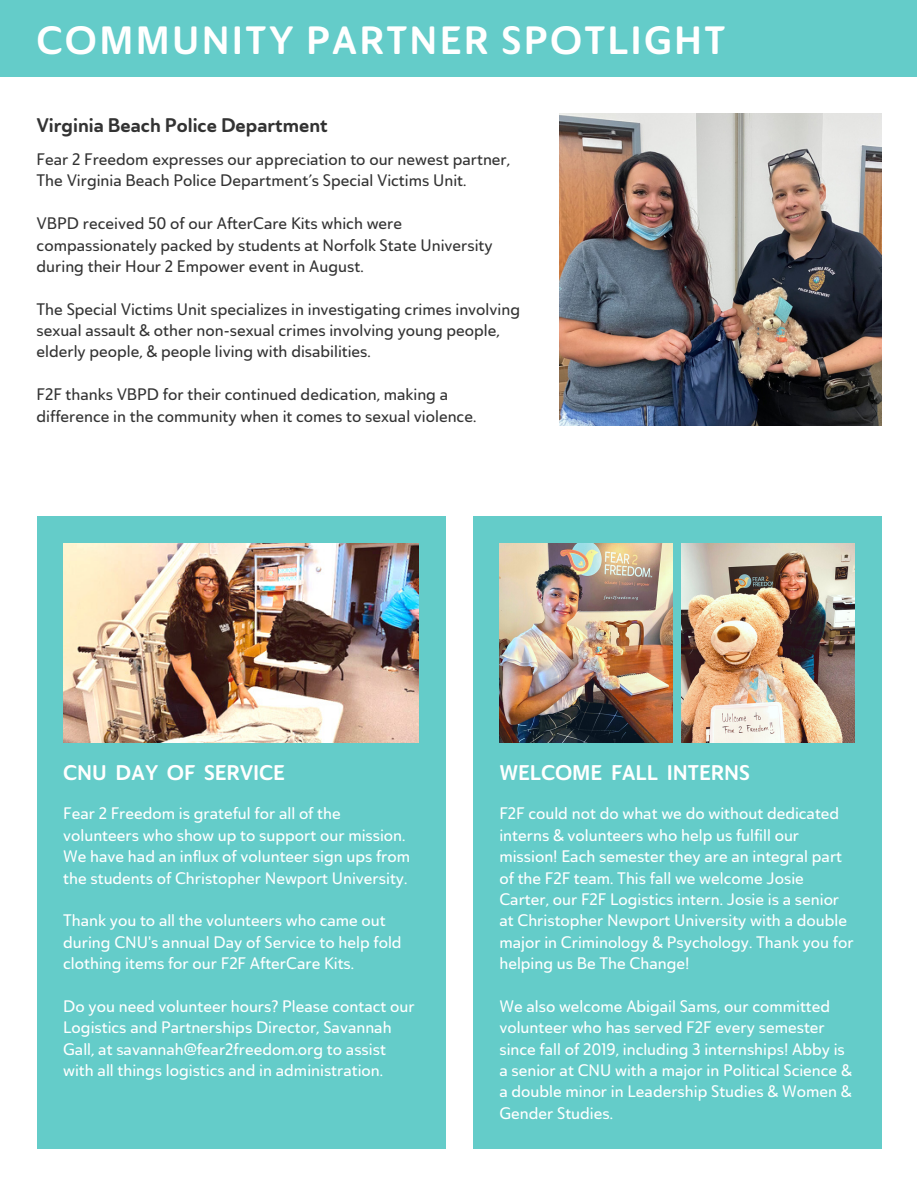
<style>
.page{position:relative;width:918px;height:1188px;background:#fff}
.page>*{position:absolute;margin:0;border:0;box-sizing:border-box;transform-origin:0 0}
.t1{font:39px "Ainslie Sans Nor Bol";letter-spacing:.06em;color:#fff}
.t2{font:21px "Ainslie Sans Nor Bol";color:#fff}
.t3{font:19.5px "Ainslie Sans Nor Bol";color:#333}
.t4{font:16.5px/21.3px "Ainslie Sans Nor Med";color:#fff}
.t5{font:16.5px/21.3px "Ainslie Sans Nor Med";color:#333}
</style>
<div class="page">
<div style="left:0;top:0;width:917px;height:77px;background:#64ccc9"></div>
<img style="left:560px;top:114px;width:321px;height:311px">
<div style="left:473px;top:516px;width:408px;height:633px;background:#64ccc9"></div>
<img style="left:499px;top:543px;width:174px;height:199px">
<div style="left:37px;top:516px;width:408px;height:633px;background:#64ccc9"></div>
<img style="left:63px;top:543px;width:356px;height:199px">
<img style="left:681px;top:543px;width:173px;height:199px">
<h1 class="t1" style="left:37px;top:15px;width:690px">COMMUNITY PARTNER SPOTLIGHT</h1>
<p class="t3" style="left:37px;top:112px;width:293px">Virginia Beach Police Department</p>
<p class="t5" style="left:37px;top:148px;width:475px">Fear 2 Freedom expresses our appreciation to our newest partner,<br>The Virginia Beach Police Department’s Special Victims Unit.</p>
<p class="t5" style="left:37px;top:212px;width:458px">VBPD received 50 of our AfterCare Kits which were compassionately packed by students at Norfolk State University during their Hour 2 Empower event in August.</p>
<p class="t5" style="left:37px;top:298px;width:485px">The Special Victims Unit specializes in investigating crimes involving sexual assault &amp; other non-sexual crimes involving young people, elderly people, &amp; people living with disabilities.</p>
<p class="t5" style="left:37px;top:383px;width:441px">F2F thanks VBPD for their continued dedication, making a difference in the community when it comes to sexual violence.</p>
<p class="t2" style="left:63px;top:759px;width:223px">CNU DAY OF SERVICE</p>
<p class="t4" style="left:63px;top:803px;width:349px">Fear 2 Freedom is grateful for all of the volunteers who show up to support our mission.<br>We have had an influx of volunteer sign ups from the students of Christopher Newport University.</p>
<p class="t4" style="left:63px;top:909px;width:340px">Thank you to all the volunteers who came out during CNU's annual Day of Service to help fold clothing items for our F2F AfterCare Kits.</p>
<p class="t4" style="left:63px;top:995px;width:353px">Do you need volunteer hours? Please contact our Logistics and Partnerships Director, Savannah Gall, at savannah@fear2freedom.org to assist with all things logistics and in administration.</p>
<p class="t2" style="left:499px;top:759px;width:252px">WELCOME FALL INTERNS</p>
<p class="t4" style="left:499px;top:803px;width:356px">F2F could not do what we do without dedicated interns &amp; volunteers who help us fulfill our mission! Each semester they are an integral part of the F2F team. This fall we welcome Josie Carter, our F2F Logistics intern. Josie is a senior at Christopher Newport University with a double major in Criminology &amp; Psychology. Thank you for helping us Be The Change!</p>
<p class="t4" style="left:499px;top:995px;width:354px">We also welcome Abigail Sams, our committed volunteer who has served F2F every semester since fall of 2019, including 3 internships! Abby is a senior at CNU with a major in Political Science &amp; a double minor in Leadership Studies &amp; Women &amp; Gender Studies.</p>
</div>
